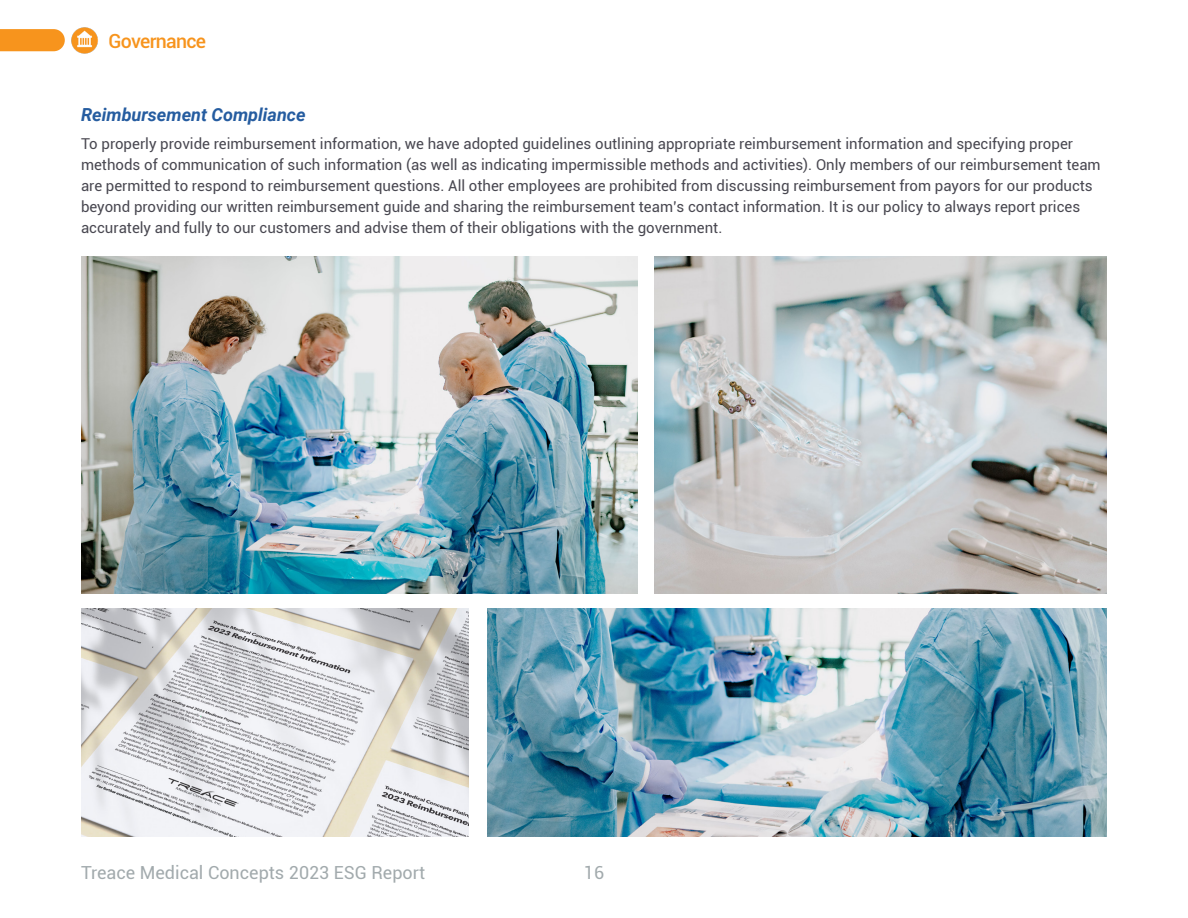
<style>
.page{position:relative;width:1188px;height:918px;background:#fff}
.page>*{position:absolute;margin:0;border:0;box-sizing:border-box;transform-origin:0 0}
.t1{font:500 19.5px "Roboto";letter-spacing:-.035em;color:#f7941d}
.t2{font:18px "Roboto";color:#a2aaad}
.t3{font:italic 700 18px "Roboto";color:#255ca0}
.t4{font:15px/21px "Roboto";color:#494851}
</style>
<div class="page">
<img style="left:81px;top:256px;width:557px;height:337px">
<img style="left:81px;top:608px;width:388px;height:229px">
<img style="left:487px;top:608px;width:620px;height:229px">
<img style="left:654px;top:256px;width:453px;height:338px">
<img style="left:71px;top:27px;width:27px;height:27px">
<svg style="left:0;top:29px;width:65px;height:22px"></svg>
<h1 class="t1" style="left:108px;top:27px;width:99px">Governance</h1>
<p class="t3" style="left:81px;top:102px;width:226px">Reimbursement Compliance</p>
<p class="t4" style="left:81px;top:133px;width:1021px">To properly provide reimbursement information, we have adopted guidelines outlining appropriate reimbursement information and specifying proper methods of communication of such information (as well as indicating impermissible methods and activities). Only members of our reimbursement team are permitted to respond to reimbursement questions. All other employees are prohibited from discussing reimbursement from payors for our products beyond providing our written reimbursement guide and sharing the reimbursement team’s contact information. It is our policy to always report prices accurately and fully to our customers and advise them of their obligations with the government.</p>
<p class="t2" style="left:81px;top:860px;width:346px">Treace Medical Concepts 2023 ESG Report</p>
<p class="t2" style="left:584px;top:860px;width:22px">16</p>
</div>
